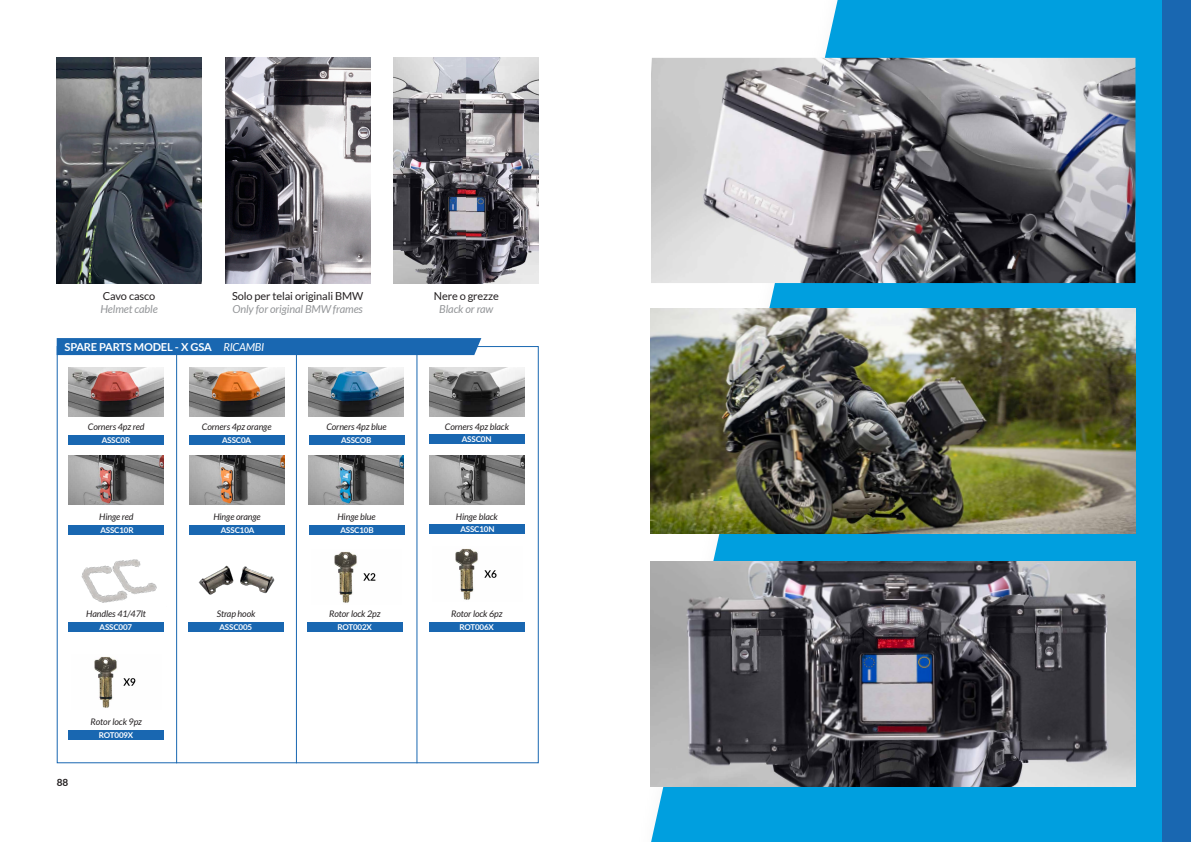
<style>
.page{position:relative;width:1191px;height:842px;background:#fff}
.page>*{position:absolute;margin:0;border:0;box-sizing:border-box;transform-origin:0 0}
.t1{font:italic 11px "Lato";letter-spacing:-.01em;color:#939598}
.t2{font:11px "Lato";letter-spacing:-.01em;color:#231f20}
.t3{font:700 11px "Lato";letter-spacing:-.02em;color:#fff}
.t4{font:700 10px "Lato";color:#231f20}
.t5{font:italic 9px "Lato";letter-spacing:-.01em;color:#231f20}
.t6{font:700 8px "Lato";letter-spacing:-.02em;color:#fff}
.s1{font-weight:400;font-style:italic}
</style>
<div class="page">
<img style="left:56px;top:58px;width:145px;height:225px">
<div style="left:57px;top:338px;width:424px;height:17px;background:#1967b1"></div>
<div style="left:69px;top:435px;width:95px;height:10px;background:#1967b1"></div>
<div style="left:189px;top:435px;width:95px;height:10px;background:#1967b1"></div>
<div style="left:188px;top:622px;width:96px;height:10px;background:#1967b1"></div>
<img style="left:198px;top:565px;width:77px;height:30px">
<div style="left:309px;top:435px;width:95px;height:10px;background:#1967b1"></div>
<div style="left:309px;top:525px;width:95px;height:10px;background:#1967b1"></div>
<hr style="left:176px;top:350px;width:1px;height:413px;background:#1967b1">
<hr style="left:296px;top:350px;width:1px;height:413px;background:#1967b1">
<hr style="left:416px;top:350px;width:1px;height:413px;background:#1967b1">
<div style="left:69px;top:525px;width:95px;height:10px;background:#1967b1"></div>
<div style="left:429px;top:435px;width:95px;height:9px;background:#1967b1"></div>
<div style="left:429px;top:525px;width:95px;height:9px;background:#1967b1"></div>
<div style="left:189px;top:525px;width:95px;height:10px;background:#1967b1"></div>
<div style="left:69px;top:622px;width:95px;height:10px;background:#1967b1"></div>
<img style="left:81px;top:559px;width:76px;height:44px">
<div style="left:307px;top:622px;width:95px;height:10px;background:#1967b1"></div>
<div style="left:429px;top:622px;width:95px;height:10px;background:#1967b1"></div>
<img style="left:225px;top:58px;width:145px;height:225px">
<img style="left:394px;top:58px;width:72px;height:225px">
<svg style="left:466px;top:58px;width:73px;height:225px;background:#8a878d"></svg>
<svg style="left:651px;top:0;width:511px;height:842px;fill:#009fdf"></svg>
<div style="left:1162px;top:0;width:29px;height:842px;background:#1967b1"></div>
<img style="left:651px;top:308px;width:484px;height:226px">
<img style="left:651px;top:58px;width:484px;height:225px">
<img style="left:651px;top:561px;width:484px;height:226px">
<img style="left:334px;top:551px;width:42px;height:52px">
<img style="left:455px;top:548px;width:42px;height:52px">
<div style="left:69px;top:730px;width:95px;height:10px;background:#1967b1"></div>
<img style="left:94px;top:656px;width:42px;height:52px">
<img style="left:429px;top:455px;width:95px;height:49px">
<img style="left:429px;top:367px;width:95px;height:49px">
<img style="left:309px;top:367px;width:95px;height:49px">
<img style="left:189px;top:367px;width:96px;height:49px">
<img style="left:68px;top:367px;width:95px;height:49px">
<img style="left:309px;top:455px;width:95px;height:49px">
<img style="left:189px;top:455px;width:96px;height:49px">
<img style="left:69px;top:455px;width:95px;height:49px">
<p class="t2" style="left:232px;top:290px;width:133px">Solo per telai originali BMW</p>
<p class="t1" style="left:232px;top:303px;width:132px">Only for original BMW frames</p>
<p class="t2" style="left:103px;top:290px;width:54px">Cavo casco</p>
<p class="t1" style="left:100px;top:303px;width:59px">Helmet cable</p>
<p class="t3" style="left:65px;top:338px;width:201px">SPARE PARTS MODEL - X GSA <span class="s1">RICAMBI</span></p>
<p class="t2" style="left:434px;top:290px;width:67px">Nere o grezze</p>
<p class="t1" style="left:439px;top:303px;width:56px">Black or raw</p>
<p class="t5" style="left:88px;top:422px;width:58px">Corners 4pz red</p>
<p class="t6" style="left:102px;top:434px;width:30px">ASSC0R</p>
<p class="t5" style="left:202px;top:422px;width:71px">Corners 4pz orange</p>
<p class="t6" style="left:222px;top:434px;width:30px">ASSC0A</p>
<p class="t5" style="left:326px;top:422px;width:62px">Corners 4pz blue</p>
<p class="t6" style="left:341px;top:434px;width:32px">ASSCOB</p>
<p class="t5" style="left:445px;top:421px;width:66px">Corners 4pz black</p>
<p class="t6" style="left:462px;top:434px;width:31px">ASSC0N</p>
<p class="t5" style="left:99px;top:512px;width:36px">Hinge red</p>
<p class="t6" style="left:100px;top:524px;width:35px">ASSC10R</p>
<p class="t5" style="left:213px;top:512px;width:49px">Hinge orange</p>
<p class="t6" style="left:221px;top:524px;width:35px">ASSC10A</p>
<p class="t5" style="left:337px;top:512px;width:40px">Hinge blue</p>
<p class="t6" style="left:340px;top:524px;width:35px">ASSC10B</p>
<p class="t5" style="left:456px;top:511px;width:43px">Hinge black</p>
<p class="t6" style="left:460px;top:524px;width:36px">ASSC10N</p>
<p class="t5" style="left:86px;top:609px;width:61px">Handles 41/47lt</p>
<p class="t6" style="left:100px;top:621px;width:34px">ASSC007</p>
<p class="t5" style="left:217px;top:609px;width:40px">Strap hook</p>
<p class="t6" style="left:219px;top:621px;width:34px">ASSC005</p>
<p class="t5" style="left:329px;top:609px;width:53px">Rotor lock 2pz</p>
<p class="t6" style="left:337px;top:621px;width:36px">ROT002X</p>
<p class="t5" style="left:451px;top:609px;width:53px">Rotor lock 6pz</p>
<p class="t6" style="left:459px;top:621px;width:36px">ROT006X</p>
<p class="t5" style="left:91px;top:717px;width:53px">Rotor lock 9pz</p>
<p class="t6" style="left:99px;top:729px;width:36px">ROT009X</p>
<p class="t4" style="left:57px;top:774px;width:13px">88</p>
</div>
